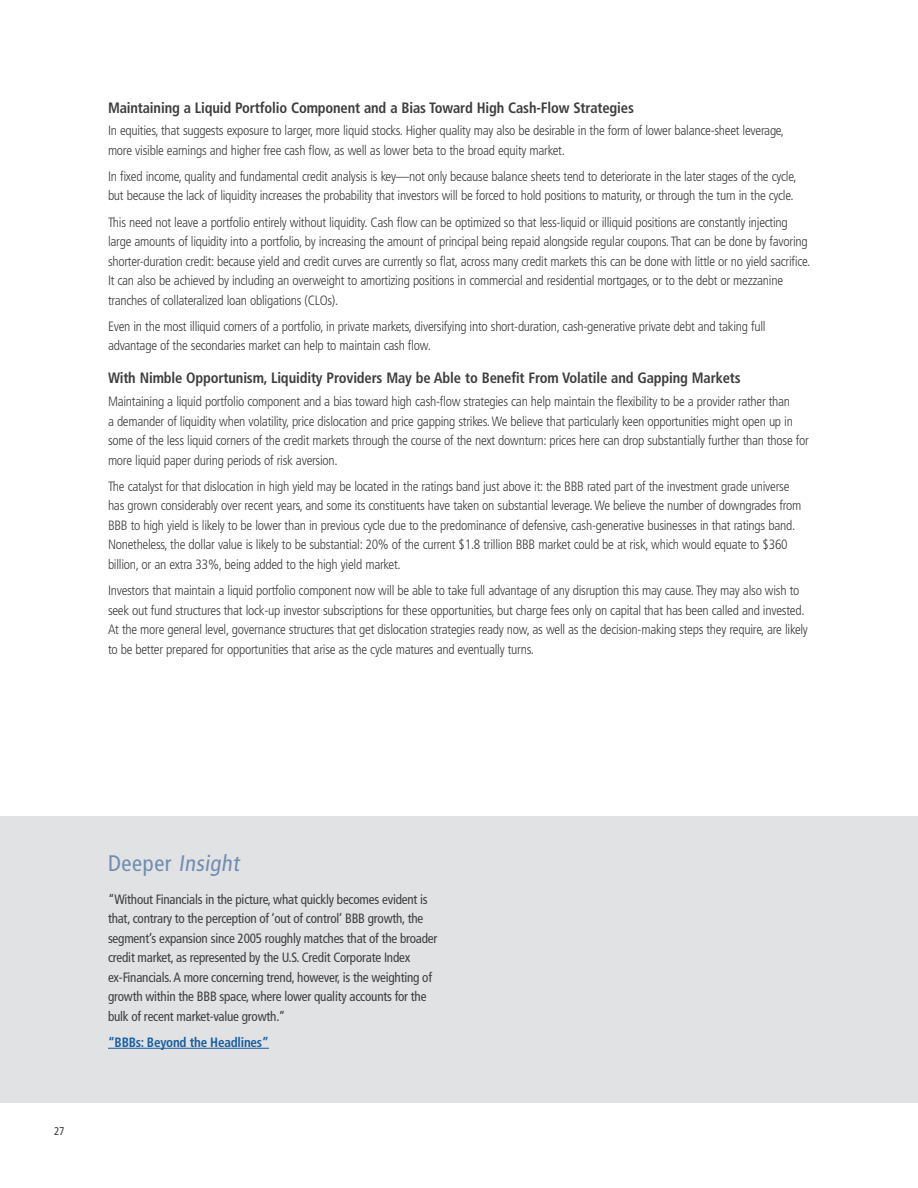
<style>
.page{position:relative;width:918px;height:1188px;background:#fff}
.page>*{position:absolute;margin:0;border:0;box-sizing:border-box;transform-origin:0 0}
.Table_Cat_all_caps{font:condensed 22.5px "Frutiger LT Std";color:#708cb0}
.Para_headline{font:700 condensed 15px "Frutiger LT Std";letter-spacing:-.01em;color:#3e3e3f}
.Body_Copy{font:300 condensed 13.5px/19.5px "Frutiger LT Std";letter-spacing:-.02em;color:#3e3e3f}
.t1{font:condensed 13.5px/19.5px "Frutiger LT Std";letter-spacing:-.015em;color:#3e3e3f}
.t2{font:700 condensed 13.5px "Frutiger LT Std";letter-spacing:-.015em;color:#175d9e}
.t3{font:condensed 11.25px "Frutiger LT Std";color:#3e3e3f}
</style>
<div class="page">
<div style="left:0;top:816px;width:918px;height:287px;background:#e1e2e4"></div>
<hr style="left:108px;top:1048px;width:161px;height:1px;background:#175d9e">
<p class="Para_headline" style="left:108px;top:98px;width:527px">Maintaining a Liquid Portfolio Component and a Bias Toward High Cash-Flow Strategies</p>
<p class="Body_Copy" style="left:108px;top:121px;width:678px">In equities, that suggests exposure to larger, more liquid stocks. Higher quality may also be desirable in the form of lower balance-sheet leverage, more visible earnings and higher free cash flow, as well as lower beta to the broad equity market.</p>
<p class="Body_Copy" style="left:108px;top:167px;width:690px">In fixed income, quality and fundamental credit analysis is key—not only because balance sheets tend to deteriorate in the later stages of the cycle, but because the lack of liquidity increases the probability that investors will be forced to hold positions to maturity, or through the turn in the cycle.</p>
<p class="Body_Copy" style="left:108px;top:212px;width:704px">This need not leave a portfolio entirely without liquidity. Cash flow can be optimized so that less-liquid or illiquid positions are constantly injecting large amounts of liquidity into a portfolio, by increasing the amount of principal being repaid alongside regular coupons. That can be done by favoring shorter-duration credit: because yield and credit curves are currently so flat, across many credit markets this can be done with little or no yield sacrifice.<br>It can also be achieved by including an overweight to amortizing positions in commercial and residential mortgages, or to the debt or mezzanine tranches of collateralized loan obligations (CLOs).</p>
<p class="Body_Copy" style="left:108px;top:317px;width:659px">Even in the most illiquid corners of a portfolio, in private markets, diversifying into short-duration, cash-generative private debt and taking full advantage of the secondaries market can help to maintain cash flow.</p>
<p class="Para_headline" style="left:108px;top:369px;width:634px">With Nimble Opportunism, Liquidity Providers May be Able to Benefit From Volatile and Gapping Markets</p>
<p class="Body_Copy" style="left:108px;top:392px;width:702px">Maintaining a liquid portfolio component and a bias toward high cash-flow strategies can help maintain the flexibility to be a provider rather than<br>a demander of liquidity when volatility, price dislocation and price gapping strikes. We believe that particularly keen opportunities might open up in some of the less liquid corners of the credit markets through the course of the next downturn: prices here can drop substantially further than those for more liquid paper during periods of risk aversion.</p>
<p class="Body_Copy" style="left:108px;top:477px;width:695px">The catalyst for that dislocation in high yield may be located in the ratings band just above it: the BBB rated part of the investment grade universe has grown considerably over recent years, and some its constituents have taken on substantial leverage. We believe the number of downgrades from BBB to high yield is likely to be lower than in previous cycle due to the predominance of defensive, cash-generative businesses in that ratings band.<br>Nonetheless, the dollar value is likely to be substantial: 20% of the current $1.8 trillion BBB market could be at risk, which would equate to $360 billion, or an extra 33%, being added to the high yield market.</p>
<p class="Body_Copy" style="left:108px;top:581px;width:701px">Investors that maintain a liquid portfolio component now will be able to take full advantage of any disruption this may cause. They may also wish to seek out fund structures that lock-up investor subscriptions for these opportunities, but charge fees only on capital that has been called and invested.<br>At the more general level, governance structures that get dislocation strategies ready now, as well as the decision-making steps they require, are likely to be better prepared for opportunities that arise as the cycle matures and eventually turns.</p>
<p class="t3" style="left:54px;top:1124px;width:12px">27</p>
<p class="Table_Cat_all_caps" style="left:108px;top:850px;width:136px">D e e p e r Insight</p>
<p class="t1" style="left:108px;top:889px;width:331px">“Without Financials in the picture, what quickly becomes evident is that, contrary to the perception of ‘out of control’ BBB growth, the segment’s expansion since 2005 roughly matches that of the broader credit market, as represented by the U.S. Credit Corporate Index ex-Financials. A more concerning trend, however, is the weighting of growth within the BBB space, where lower quality accounts for the bulk of recent market-value growth.”</p>
<p class="t2" style="left:108px;top:1034px;width:162px">“BBBs: Beyond the Headlines”</p>
</div>
